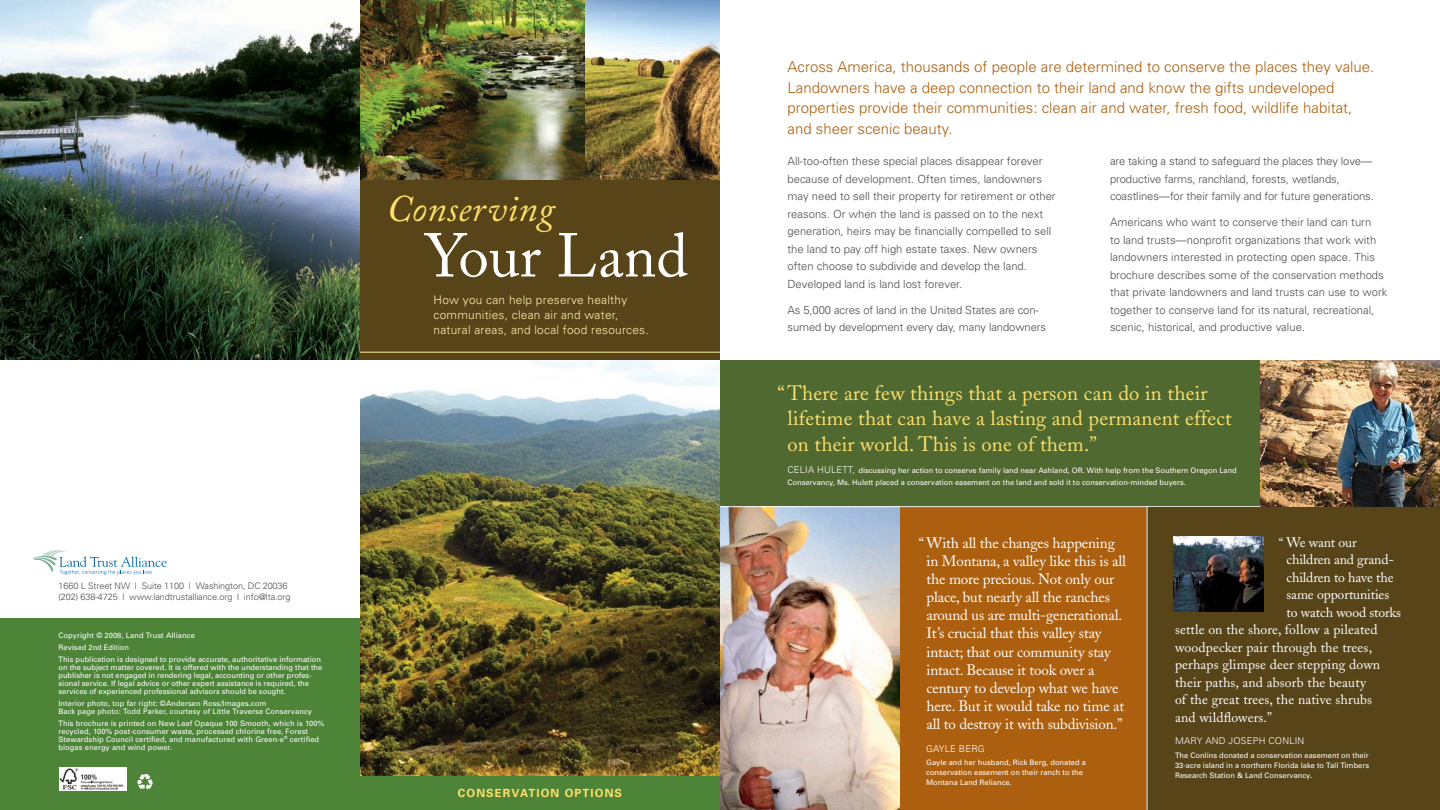
<style>
.page{position:relative;width:1440px;height:810px;background:#fff}
.page>*{position:absolute;margin:0;border:0;box-sizing:border-box;transform-origin:0 0}
.t1{font:61.25px "Adobe Caslon Pro";color:#fff}
.t2{font:italic 37.5px "Adobe Caslon Pro";letter-spacing:.01em;color:#ffe06a}
.t3{font:20.62px/25.6px "Adobe Caslon";letter-spacing:.01em;color:#ffe06a}
.t4{font:15px/18.1px "Adobe Caslon";letter-spacing:-.01em;color:#fff}
.t5{font:300 15px/20.6px "Univers";color:#ac600f}
.t6{font:13.75px "Adobe Caslon";letter-spacing:.01em;color:#fff}
.t7{font:13.75px "Adobe Caslon";letter-spacing:-.01em;color:#fff}
.t8{font:300 11.88px/15px "Univers";letter-spacing:.02em;color:#fea}
.t9{font:300 11.25px/17.5px "Univers";color:#4d4d4f}
.t10{font:700 11.25px "Univers";letter-spacing:.1em;color:#ffe06a}
.t11{font:300 9.38px "Univers";letter-spacing:.02em;color:#fff}
.t12{font:300 9px/11.2px "Univers";letter-spacing:-.01em;color:#4d4d4f}
.t13{font:7.5px/8.1px "Univers";color:#fff}
.s1{font-weight:300;font-size:9.38px}
.s2{font-size:13.12px}
</style>
<div class="page">
<img style="left:360px;top:360px;width:360px;height:416px">
<img style="left:360px;top:0;width:225px;height:180px">
<img style="left:585px;top:0;width:135px;height:180px">
<div style="left:360px;top:180px;width:360px;height:180px;background:#574519"></div>
<hr style="left:360px;top:352px;width:360px;height:1px;background:#ffeb95">
<div style="left:360px;top:776px;width:360px;height:34px;background:#4d8438"></div>
<div style="left:720px;top:360px;width:720px;height:450px;background:#ac600f"></div>
<div style="left:720px;top:360px;width:720px;height:147px;background:#506931"></div>
<img style="left:720px;top:507px;width:180px;height:303px">
<hr style="left:720px;top:506px;width:720px;height:1px;background:#fff">
<div style="left:1147px;top:507px;width:293px;height:303px;background:#574519"></div>
<img style="left:1260px;top:360px;width:180px;height:146px">
<img style="left:1174px;top:536px;width:90px;height:75px">
<hr style="left:1147px;top:506px;width:1px;height:304px;background:#fff">
<div style="left:0;top:618px;width:360px;height:192px;background:#4d8438"></div>
<img style="left:0;top:0;width:360px;height:360px">
<svg style="left:137px;top:774px;width:16px;height:16px"></svg>
<svg style="left:33px;top:550px;width:134px;height:25px"></svg>
<img style="left:59px;top:767px;width:68px;height:24px">
<h2 class="t2" style="left:386px;top:187px;width:169px">Conserving</h2>
<h1 class="t1" style="left:425px;top:219px;width:265px">Your Land</h1>
<h3 class="t8" style="left:434px;top:292px;width:217px">How you can help preserve healthy communities, clean air and water, natural areas, and local food resources.</h3>
<p class="t12" style="left:58px;top:580px;width:233px">1660 L Street NW | Suite 1100 | Washington, DC 20036 (202) 638-4725 | www.landtrustalliance.org | info@lta.org</p>
<p class="t13" style="left:58px;top:629px;width:264px;line-height:11.8px">Copyright © 2008, Land Trust Alliance<br>Revised 2nd Edition<br>This publication is designed to provide accurate, authoritative information</p>
<p class="t13" style="left:58px;top:663px;width:265px">on the subject matter covered. It is offered with the understanding that the publisher is not engaged in rendering legal, accounting or other profes&shy;sional service. If legal advice or other expert assistance is required, the services of experienced professional advisors should be sought.</p>
<p class="t13" style="left:58px;top:699px;width:255px">Interior photo, top far right: ©Andersen Ross/Images.com<br>Back page photo: Todd Parker, courtesy of Little Traverse Conservancy</p>
<p class="t13" style="left:58px;top:719px;width:267px">This brochure is printed on New Leaf Opaque 100 Smooth, which is 100% recycled, 100% post-consumer waste, processed chlorine free, Forest Stewardship Council certified, and manufactured with Green-e<sup>®</sup> certified biogas energy and wind power.</p>
<h3 class="t10" style="left:458px;top:785px;width:166px">CONSERVATION OPTIONS</h3>
<p class="t5" style="left:788px;top:56px;width:588px">Across America, thousands of people are determined to conserve the places they value.<br>Landowners have a deep connection to their land and know the gifts undeveloped properties provide their communities: clean air and water, fresh food, wildlife habitat, and sheer scenic beauty.</p>
<h3 class="t9" style="left:1110px;top:152px;width:265px">are taking a stand to safeguard the places they love— productive farms, ranchland, forests, wetlands, coastlines—for their family and for future generations.</h3>
<p class="t9" style="left:1110px;top:213px;width:279px">Americans who want to conserve their land can turn<br>to land trusts—nonprofit organizations that work with landowners interested in protecting open space. This brochure describes some of the conservation methods that private landowners and land trusts can use to work together to conserve land for its natural, recreational, scenic, historical, and productive value.</p>
<p class="t9" style="left:788px;top:152px;width:270px">All-too-often these special places disappear forever because of development. Often times, landowners may need to sell their property for retirement or other reasons. Or when the land is passed on to the next generation, heirs may be financially compelled to sell the land to pay off high estate taxes. New owners often choose to subdivide and develop the land.<br>Developed land is land lost forever.</p>
<h3 class="t9" style="left:788px;top:301px;width:260px">As 5,000 acres of land in the United States are con&shy;sumed by development every day, many landowners</h3>
<h3 class="t3" style="left:788px;top:380px;width:446px;text-indent:-10px">“ There are few things that a person can do in their lifetime that can have a lasting and permanent effect on their world. This is one of them.”</h3>
<p class="t13" style="left:788px;top:465px;width:451px;line-height:11.2px"><span class="s1">Celia Hu lett,</span> discussing her action to conserve family land near Ashland, OR. With help from the Southern Oregon Land<br>Conservancy, Ms. Hulett placed a conservation easement on the land and sold it to conservation-minded buyers.</p>
<p class="t4" style="left:927px;top:534px;width:201px;text-indent:-8px">“ With all the changes happening in Montana, a valley like this is all the more precious. Not only our place, but nearly all the ranches around us are multi-generational.<br>It’s crucial that this valley stay intact; that our community stay intact. Because it took over a century to develop what we have here. But it would take no time at all to destroy it with subdivision.”</p>
<p class="t11" style="left:926px;top:743px;width:58px">Gayle Berg</p>
<p class="t13" style="left:926px;top:758px;width:161px;line-height:10px">Gayle and her husband, Rick Berg, donated a conservation easement on their ranch to the<br>Montana Land Reliance.</p>
<h3 class="t7" style="left:1279px;top:534px;width:80px"><span class="s2">“</span> We want our</h3>
<h3 class="t7" style="left:1287px;top:552px;width:109px">children and grand-</h3>
<h3 class="t7" style="left:1287px;top:569px;width:109px">children to have the</h3>
<h3 class="t7" style="left:1287px;top:587px;width:104px">same opportunities</h3>
<h3 class="t7" style="left:1287px;top:604px;width:116px">to watch wood storks</h3>
<h3 class="t6" style="left:1175px;top:622px;width:204px">settle on the shore, follow a pileated</h3>
<h3 class="t6" style="left:1175px;top:639px;width:199px">woodpecker pair through the trees,</h3>
<h3 class="t6" style="left:1175px;top:657px;width:207px">perhaps glimpse deer stepping down</h3>
<h3 class="t6" style="left:1175px;top:674px;width:193px">their paths, and absorb the beauty</h3>
<h3 class="t6" style="left:1175px;top:692px;width:199px">of the great trees, the native shrubs</h3>
<h3 class="t6" style="left:1175px;top:709px;width:99px">and wildflowers.”</h3>
<p class="t11" style="left:1175px;top:735px;width:38px">Mary and</p>
<p class="t11" style="left:1229px;top:735px;width:75px">Joseph Con lin</p>
<p class="t13" style="left:1175px;top:750px;width:196px;line-height:10px;text-align:justify">The Conlins donated a conservation easement on their 33-acre island in a northern Florida lake to Tall Timbers Research Station &amp; Land Conservancy.</p>
</div>
